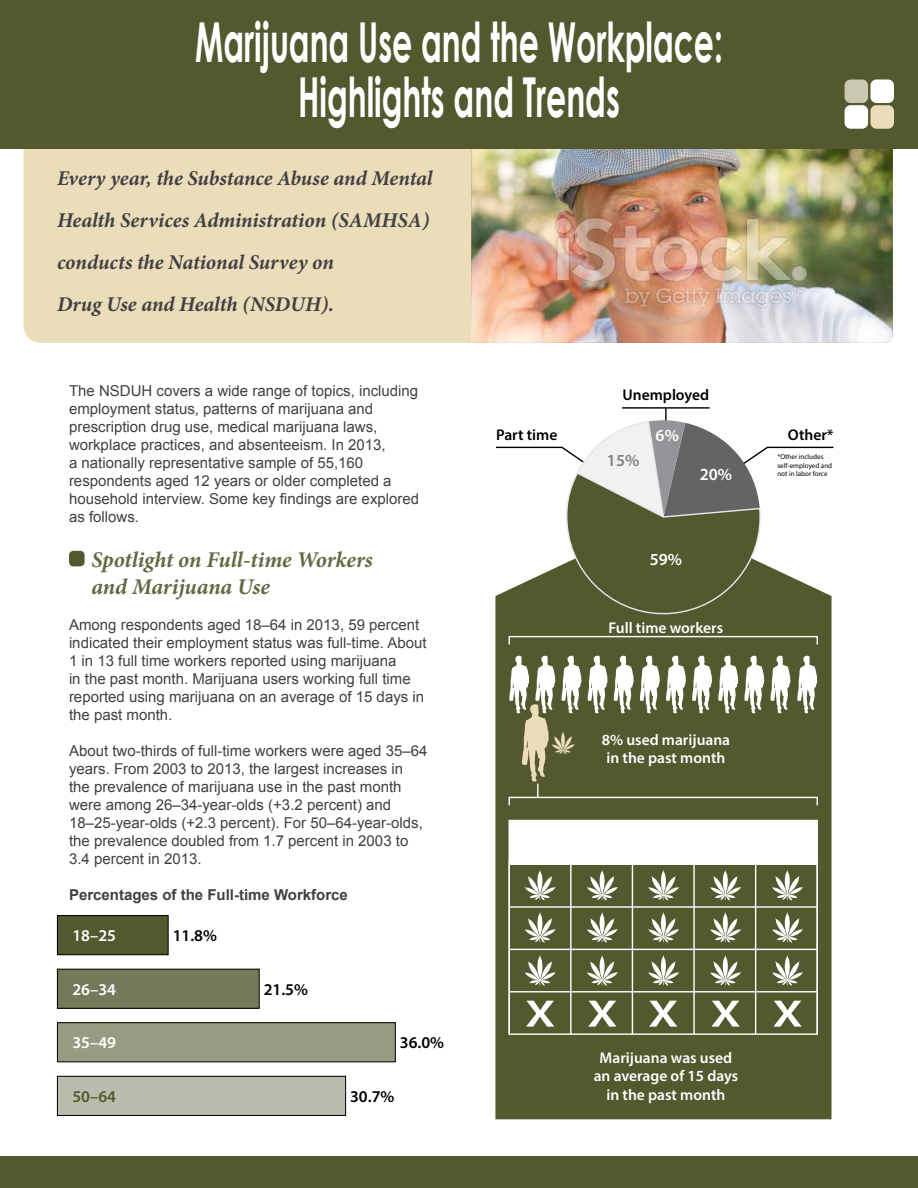
<style>
.page{position:relative;width:918px;height:1188px;background:#fff}
.page>*{position:absolute;margin:0;border:0;box-sizing:border-box;transform-origin:0 0}
.t1{font:700 55.2px/55.5px "Century Gothic";color:#fff;text-align:center;scale:.57 1}
.t2{font:italic 700 22.5px/27px "Minion Pro";letter-spacing:-.005em;color:#646944}
.t3{font:italic 700 21px/42px "Minion Pro";letter-spacing:-.005em;color:#414042}
.t4{font:600 16.95px "Myriad Pro";color:#fff}
.t5{font:600 16.95px "Myriad Pro";color:#808285}
.t6{font:600 16.5px "Myriad Pro";color:#000}
.t7{font:600 16.5px "Myriad Pro";color:#fff}
.t8{font:600 16.5px "Myriad Pro";color:#53582f}
.t9{font:600 15.6px/18.6px "Myriad Pro";color:#fff;text-align:center}
.t10{font:600 15.6px "Myriad Pro";color:#000}
.t11{font:15px/18px "Arial";color:#414042}
.t12{font:700 15px "Arial";color:#414042}
.t13{font:7.05px/8.4px "Myriad Pro";color:#000}
</style>
<div class="page">
<div style="left:23px;top:129px;width:870px;height:214px;background:#ebddba;border-radius:18px"></div>
<img style="left:471px;top:148px;width:422px;height:195px">
<div style="left:0;top:0;width:918px;height:148px;background:#53582f"></div>
<div style="left:845px;top:105px;width:23px;height:24px;background:#fff;border-radius:6px"></div>
<div style="left:870px;top:105px;width:24px;height:24px;background:#ebddba;border-radius:6px"></div>
<div style="left:870px;top:80px;width:24px;height:23px;background:#fff;border-radius:6px"></div>
<div style="left:845px;top:80px;width:23px;height:23px;background:#c8c9b0;border-radius:6px"></div>
<div style="left:0;top:1156px;width:918px;height:32px;background:#53582f"></div>
<div style="left:69px;top:551px;width:16px;height:15px;background:#53582f;border-radius:4px"></div>
<div style="left:495px;top:619px;width:337px;height:500px;background:#53582f"></div>
<hr style="left:665px;top:408px;width:2px;height:22px;background:#000">
<svg style="left:495px;top:420px;width:339px;height:199px"></svg>
<hr style="left:622px;top:407px;width:88px;height:2px;background:#000">
<svg style="left:587px;top:656px;width:21px;height:57px"></svg>
<svg style="left:614px;top:656px;width:20px;height:57px"></svg>
<svg style="left:640px;top:656px;width:20px;height:57px"></svg>
<svg style="left:666px;top:656px;width:20px;height:57px"></svg>
<svg style="left:692px;top:656px;width:20px;height:57px"></svg>
<svg style="left:718px;top:656px;width:20px;height:57px"></svg>
<svg style="left:744px;top:656px;width:20px;height:57px"></svg>
<svg style="left:770px;top:656px;width:20px;height:57px"></svg>
<svg style="left:797px;top:656px;width:20px;height:57px"></svg>
<svg style="left:524px;top:870px;width:32px;height:31px"></svg>
<svg style="left:586px;top:870px;width:32px;height:31px"></svg>
<svg style="left:648px;top:870px;width:32px;height:31px"></svg>
<svg style="left:710px;top:870px;width:32px;height:31px"></svg>
<svg style="left:772px;top:870px;width:32px;height:31px"></svg>
<svg style="left:524px;top:912px;width:32px;height:31px"></svg>
<svg style="left:586px;top:912px;width:32px;height:31px"></svg>
<svg style="left:648px;top:912px;width:32px;height:31px"></svg>
<svg style="left:710px;top:912px;width:32px;height:31px"></svg>
<svg style="left:772px;top:912px;width:32px;height:31px"></svg>
<svg style="left:524px;top:955px;width:32px;height:31px"></svg>
<svg style="left:586px;top:955px;width:32px;height:31px"></svg>
<svg style="left:648px;top:955px;width:32px;height:31px"></svg>
<svg style="left:710px;top:955px;width:32px;height:31px"></svg>
<svg style="left:772px;top:955px;width:32px;height:31px"></svg>
<div style="left:509px;top:636px;width:309px;height:9px;border:1px solid #fff"></div>
<div style="left:509px;top:797px;width:309px;height:9px;border:1px solid #fff"></div>
<svg style="left:509px;top:656px;width:72px;height:141px"></svg>
<div style="left:509px;top:820px;width:308px;height:45px;background:#fff"></div>
<hr style="left:509px;top:991px;width:308px;height:1px;background:#fff">
<hr style="left:509px;top:949px;width:308px;height:1px;background:#fff">
<hr style="left:509px;top:906px;width:308px;height:2px;background:#fff">
<hr style="left:509px;top:860px;width:1px;height:174px;background:#fff">
<hr style="left:570px;top:860px;width:2px;height:174px;background:#fff">
<hr style="left:632px;top:860px;width:1px;height:174px;background:#fff">
<hr style="left:693px;top:860px;width:2px;height:174px;background:#fff">
<hr style="left:755px;top:860px;width:1px;height:174px;background:#fff">
<hr style="left:817px;top:860px;width:1px;height:174px;background:#fff">
<svg style="left:526px;top:1001px;width:28px;height:26px"></svg>
<svg style="left:588px;top:1001px;width:29px;height:26px"></svg>
<svg style="left:649px;top:1001px;width:28px;height:26px"></svg>
<svg style="left:711px;top:1001px;width:29px;height:26px"></svg>
<svg style="left:773px;top:1001px;width:29px;height:26px"></svg>
<div style="left:57px;top:1076px;width:289px;height:39px;background:#babcac"></div>
<div style="left:57px;top:1076px;width:289px;height:40px;border:1px solid #000"></div>
<div style="left:57px;top:1023px;width:338px;height:39px;background:#989b82"></div>
<div style="left:57px;top:1022px;width:339px;height:40px;border:1px solid #000"></div>
<div style="left:57px;top:969px;width:202px;height:39px;background:#757959"></div>
<div style="left:57px;top:969px;width:203px;height:40px;border:1px solid #000"></div>
<div style="left:57px;top:916px;width:111px;height:39px;background:#53582f"></div>
<div style="left:57px;top:915px;width:112px;height:40px;border:1px solid #000"></div>
<h1 class="t1" style="left:195px;top:13px;width:928px">Marijuana Use and the Workplace:<br>Highlights and Trends</h1>
<p class="t3" style="left:57px;top:157px;width:377px">Every year, the Substance Abuse and Mental Health Services Administration (SAMHSA) conducts the National Survey on<br>Drug Use and Health (NSDUH).</p>
<p class="t11" style="left:69px;top:382px;width:352px">The NSDUH covers a wide range of topics, including employment status, patterns of marijuana and prescription drug use, medical marijuana laws, workplace practices, and absenteeism. In 2013,<br>a nationally representative sample of 55,160 respondents aged 12 years or older completed a household interview. Some key findings are explored as follows.</p>
<h2 class="t2" style="left:92px;top:546px;width:283px">Spotlight on Full-time Workers and Marijuana Use</h2>
<p class="t11" style="left:69px;top:616px;width:359px">Among respondents aged 18–64 in 2013, 59 percent indicated their employment status was full-time. About 1 in 13 full time workers reported using marijuana<br>in the past month. Marijuana users working full time reported using marijuana on an average of 15 days in the past month.</p>
<p class="t11" style="left:69px;top:742px;width:360px">About two-thirds of full-time workers were aged 35–64 years. From 2003 to 2013, the largest increases in the prevalence of marijuana use in the past month were among 26–34-year-olds (+3.2 percent) and 18–25-year-olds (+2.3 percent). For 50–64-year-olds, the prevalence doubled from 1.7 percent in 2003 to 3.4 percent in 2013.</p>
<p class="t12" style="left:69px;top:885px;width:280px">Percentages of the Full-time Workforce</p>
<p class="t7" style="left:72px;top:925px;width:45px">18–25</p>
<p class="t6" style="left:173px;top:925px;width:46px">11.8%</p>
<p class="t7" style="left:72px;top:979px;width:45px">26–34</p>
<p class="t6" style="left:264px;top:979px;width:46px">21.5%</p>
<p class="t7" style="left:72px;top:1032px;width:45px">35–49</p>
<p class="t6" style="left:400px;top:1032px;width:46px">36.0%</p>
<p class="t8" style="left:72px;top:1086px;width:45px">50–64</p>
<p class="t6" style="left:350px;top:1086px;width:46px">30.7%</p>
<p class="t10" style="left:496px;top:425px;width:63px">Part time</p>
<p class="t10" style="left:623px;top:385px;width:88px">Unemployed</p>
<p class="t5" style="left:607px;top:449px;width:34px">15%</p>
<p class="t4" style="left:656px;top:424px;width:25px">6%</p>
<p class="t4" style="left:700px;top:463px;width:34px">20%</p>
<p class="t4" style="left:650px;top:549px;width:34px">59%</p>
<p class="t9" style="left:608px;top:618px;width:116px">Full time workers</p>
<p class="t9" style="left:602px;top:730px;width:130px">8% used marijuana in the past month</p>
<p class="t9" style="left:594px;top:1048px;width:146px">Marijuana was used an average of 15 days in the past month</p>
<p class="t10" style="left:788px;top:425px;width:47px">Other*</p>
<p class="t13" style="left:777px;top:453px;width:56px">*Other includes self-employed and not in labor force</p>
</div>
